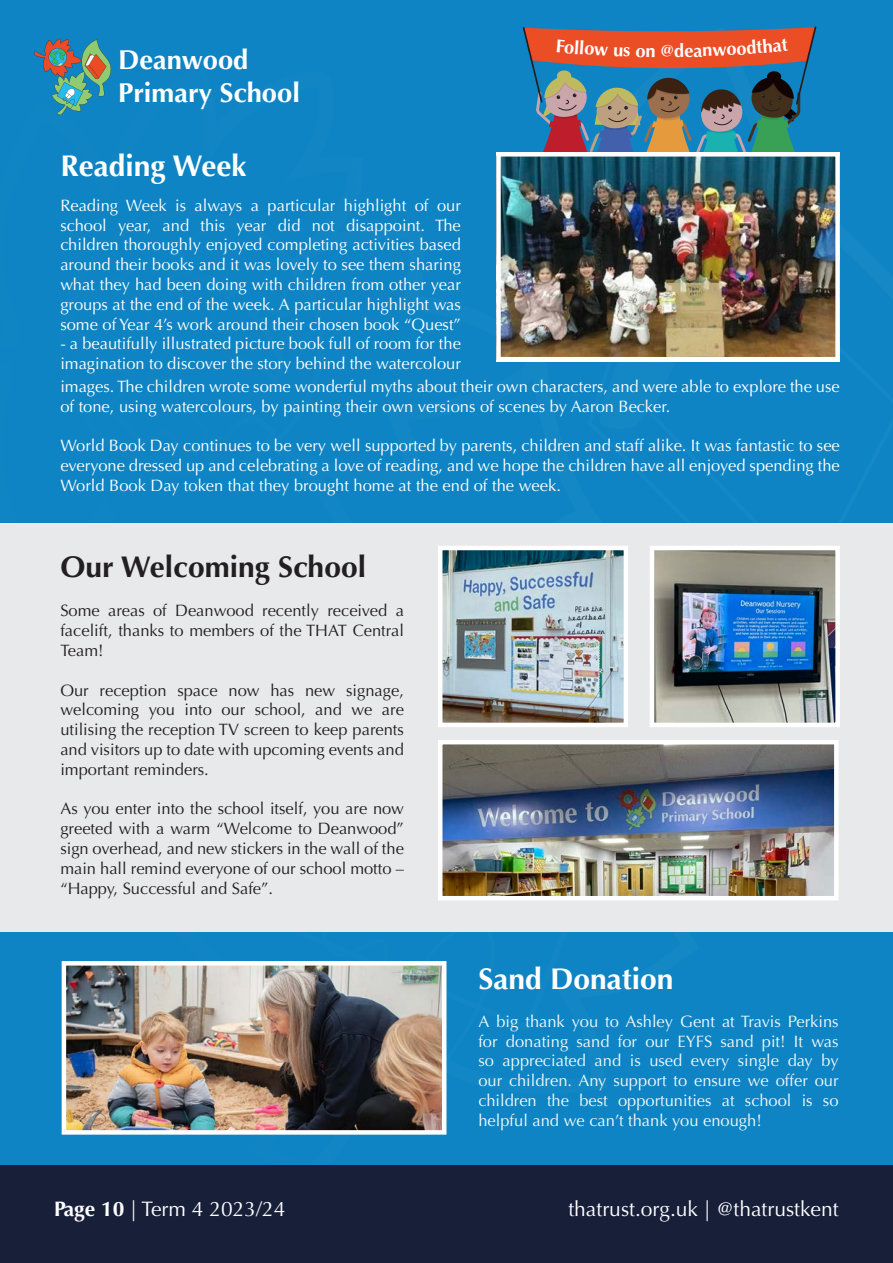
<style>
.page{position:relative;width:893px;height:1263px;background:#fff}
.page>*{position:absolute;margin:0;border:0;box-sizing:border-box;transform-origin:0 0}
.t1{font:700 30px "Optima";color:#fff}
.t2{font:700 30px "Optima";color:#231f20}
.t3{font:700 27.3px "Optima";color:#fff}
.t4{font:21px "Optima";color:#fff}
.t5{font:700 18.6px "Optima";color:#fff}
.t6{font:16.5px/19.8px "Optima";color:#fff;text-align:justify}
.t7{font:16.5px/19.8px "Optima";color:#231f20;text-align:justify}
.t8{font:16.5px/19.8px "Optima";color:#f0f9f9;text-align:justify}
.s1{font-weight:700}
</style>
<div class="page">
<div style="left:0;top:1165px;width:893px;height:98px;background:#181f39"></div>
<div style="left:0;top:0;width:893px;height:1165px;background:#0e84c4"></div>
<svg style="left:320px;top:931px;width:183px;height:139px"></svg>
<svg style="left:34px;top:38px;width:77px;height:77px"></svg>
<img style="left:501px;top:157px;width:334px;height:199px">
<div style="left:496px;top:152px;width:344px;height:209px;border:4px solid #fff"></div>
<div style="left:0;top:523px;width:893px;height:408px;background:#e8e9ea"></div>
<img style="left:443px;top:745px;width:391px;height:150px">
<div style="left:438px;top:740px;width:401px;height:160px;border:4px solid #fff"></div>
<img style="left:655px;top:551px;width:180px;height:171px">
<div style="left:650px;top:546px;width:190px;height:181px;border:4px solid #fff"></div>
<img style="left:67px;top:966px;width:374px;height:164px">
<div style="left:62px;top:961px;width:384px;height:174px;border:4px solid #fff"></div>
<img style="left:443px;top:551px;width:180px;height:171px">
<div style="left:438px;top:546px;width:190px;height:181px;border:4px solid #fff"></div>
<svg style="left:521px;top:26px;width:297px;height:148px"></svg>
<p class="t3" style="left:118px;top:44px;width:132px">Deanwood</p>
<p class="t3" style="left:118px;top:76px;width:183px">Primary School</p>
<p class="t1" style="left:60px;top:149px;width:188px">Reading Week</p>
<p class="t6" style="left:60px;top:195px;width:402px">Reading Week is always a particular highlight of our school year, and this year did not disappoint. The children thoroughly enjoyed completing activities based around their books and it was lovely to see them sharing what they had been doing with children from other year groups at the end of the week. A particular highlight was some of Year 4’s work around their chosen book “Quest”</p>
<p class="t6" style="left:60px;top:334px;width:402px">- a beautifully illustrated picture book full of room for the imagination to discover the story behind the watercolour</p>
<p class="t5" style="left:661px;top:40px;width:15px">@</p>
<p class="t6" style="left:60px;top:376px;width:781px">images. The children wrote some wonderful myths about their own characters, and were able to explore the use of tone, using watercolours, by painting their own versions of scenes by Aaron Becker.</p>
<p class="t6" style="left:60px;top:436px;width:781px">World Book Day continues to be very well supported by parents, children and staff alike. It was fantastic to see everyone dressed up and celebrating a love of reading, and we hope the children have all enjoyed spending the World Book Day token that they brought home at the end of the week.</p>
<p class="t2" style="left:60px;top:549px;width:307px">Our Welcoming School</p>
<p class="t7" style="left:60px;top:601px;width:345px">Some areas of Deanwood recently received a facelift, thanks to members of the THAT Central Team!</p>
<p class="t7" style="left:60px;top:680px;width:345px">Our reception space now has new signage, welcoming you into our school, and we are utilising the reception TV screen to keep parents and visitors up to date with upcoming events and important reminders.</p>
<p class="t7" style="left:60px;top:799px;width:345px">As you enter into the school itself, you are now greeted with a warm “Welcome to Deanwood” sign overhead, and new stickers in the wall of the main hall remind everyone of our school motto – “Happy, Successful and Safe”.</p>
<p class="t1" style="left:478px;top:961px;width:197px">Sand Donation</p>
<p class="t8" style="left:478px;top:1011px;width:362px">A big thank you to Ashley Gent at Travis Perkins for donating sand for our EYFS sand pit! It was so appreciated and is used every single day by our children. Any support to ensure we offer our children the best opportunities at school is so helpful and we can’t thank you enough!</p>
<p class="t4" style="left:54px;top:1197px;width:233px"><span class="s1">Page 10</span> | Term 4 2023/24</p>
<p class="t4" style="left:568px;top:1197px;width:272px">thatrust.org.uk | @thatrustkent</p>
</div>
